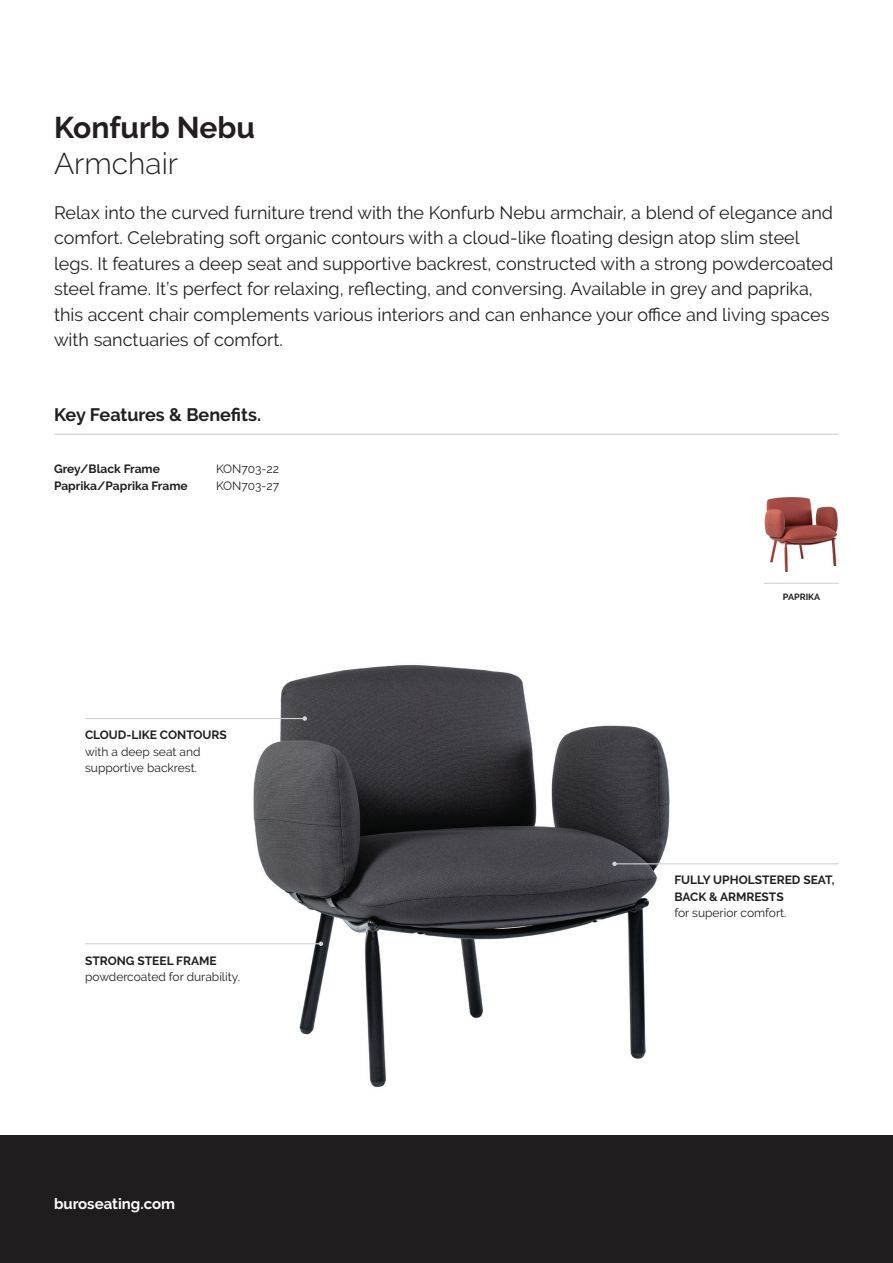
<style>
.page{position:relative;width:893px;height:1263px;background:#fff}
.page>*{position:absolute;margin:0;border:0;box-sizing:border-box;transform-origin:0 0}
.Chair_Description_-_Heading{font:700 30px "Raleway";color:#231f20}
.Chair_Description_-_Sub_Heading{font:300 30px "Raleway";color:#231f20}
.t1{font:18px/25.5px "Raleway";color:#231f20}
.t2{font:700 18px "Raleway";color:#231f20}
.t3{font:700 15px "Raleway";color:#fff}
.Chair_Features__Tags__-_Heading{font:700 12px/16.5px "Raleway";color:#231f20}
.Chair_Features__Tags__-_Description{font:12px/16.5px "Raleway";color:#231f20}
.Chair_Features__Tags__-_Heading-2{font:12px "Raleway";color:#231f20}
.Chair_Features__Tags__-_Description-2{font:700 12px "Raleway";color:#231f20}
.Chair_Features__Tags__-_Heading-3{font:700 9px "Raleway";color:#231f20}
</style>
<div class="page">
<div style="left:0;top:1135px;width:893px;height:128px;background:#201d1f"></div>
<hr style="left:54px;top:434px;width:785px;height:1px;background:#d1d2d4">
<img style="left:228px;top:664px;width:459px;height:424px">
<hr style="left:85px;top:718px;width:220px;height:1px;background:#d1d2d4">
<svg style="left:303px;top:716px;width:4px;height:5px"></svg>
<hr style="left:85px;top:943px;width:236px;height:1px;background:#d1d2d4">
<svg style="left:319px;top:941px;width:4px;height:5px"></svg>
<hr style="left:615px;top:863px;width:224px;height:1px;background:#d1d2d4">
<svg style="left:612px;top:861px;width:5px;height:5px"></svg>
<hr style="left:764px;top:583px;width:75px;height:1px;background:#d1d2d4">
<img style="left:764px;top:497px;width:74px;height:76px">
<p class="Chair_Description_-_Heading" style="left:54px;top:111px;width:203px">Konfurb Nebu</p>
<p class="Chair_Description_-_Sub_Heading" style="left:54px;top:146px;width:126px">Armchair</p>
<p class="t1" style="left:54px;top:200px;width:781px">Relax into the curved furniture trend with the Konfurb Nebu armchair, a blend of elegance and comfort. Celebrating soft organic contours with a cloud-like floating design atop slim steel legs. It features a deep seat and supportive backrest, constructed with a strong powdercoated steel frame. It’s perfect for relaxing, reflecting, and conversing. Available in grey and paprika, this accent chair complements various interiors and can enhance your office and living spaces with sanctuaries of comfort.</p>
<p class="t2" style="left:54px;top:405px;width:209px">Key Features &amp; Benefits.</p>
<p class="Chair_Features__Tags__-_Description-2" style="left:54px;top:462px;width:107px">Grey/Black Frame</p>
<p class="Chair_Features__Tags__-_Description" style="left:216px;top:461px;width:64px">KON703-22</p>
<p class="Chair_Features__Tags__-_Description-2" style="left:54px;top:479px;width:135px">Paprika/Paprika Frame</p>
<p class="Chair_Features__Tags__-_Description" style="left:216px;top:477px;width:65px">KON703-27</p>
<p class="Chair_Features__Tags__-_Heading" style="left:85px;top:727px;width:143px">CLOUD-LIKE CONTOURS</p>
<p class="Chair_Features__Tags__-_Description" style="left:85px;top:743px;width:117px">with a deep seat and supportive backrest.</p>
<p class="Chair_Features__Tags__-_Heading" style="left:85px;top:952px;width:133px">STRONG STEEL FRAME</p>
<p class="Chair_Features__Tags__-_Heading-2" style="left:85px;top:970px;width:157px">powdercoated for durability.</p>
<p class="t3" style="left:54px;top:1195px;width:123px">buroseating.com</p>
<p class="Chair_Features__Tags__-_Heading-3" style="left:783px;top:592px;width:39px">PAPRIKA</p>
<p class="Chair_Features__Tags__-_Heading" style="left:674px;top:872px;width:162px">FULLY UPHOLSTERED SEAT,<br>BACK &amp; ARMRESTS</p>
<p class="Chair_Features__Tags__-_Heading-2" style="left:674px;top:906px;width:114px">for superior comfort.</p>
</div>
